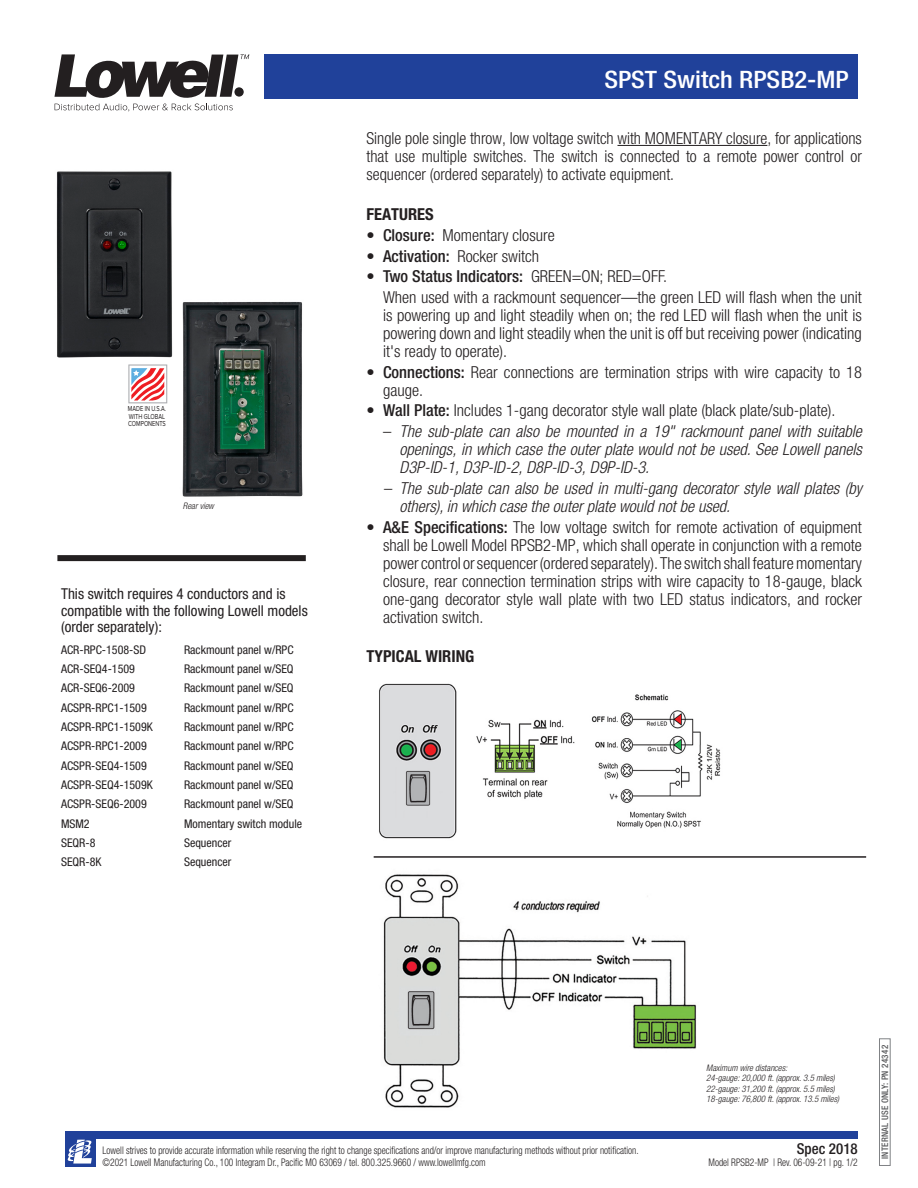
<style>
.page{position:relative;width:918px;height:1188px;background:#fff}
.page>*{position:absolute;margin:0;border:0;box-sizing:border-box;transform-origin:0 0}
.Product_-_Model_No{font:500 condensed 24px "Helvetica Neue LT Std";color:#fff;scale:1.1 1}
.t1{font:300 condensed 16.5px/18px "Helvetica Neue LT Std";color:#231f20;text-align:justify}
.t2{font:italic 300 condensed 16.5px/18px "Helvetica Neue LT Std";color:#231f20;text-align:justify}
.t3{font:500 condensed 16.5px "Helvetica Neue LT Std";color:#231f20}
.Product_-_Model_No-2{font:700 condensed 16.5px "Helvetica Neue LT Std";color:#231f20}
.t4{font:condensed 15px/16.5px "Helvetica Neue LT Std";color:#231f20}
.t5{font:500 condensed 15px "Helvetica Neue LT Std";color:#231f20}
.t6{font:condensed 12px "Helvetica Neue LT Std";color:#231f20}
.t7{font:300 condensed 10.5px/12px "Helvetica Neue LT Std";color:#231f20;scale:.9 1}
.t8{font:italic 300 condensed 9px "Helvetica Neue LT Std";color:#231f20}
.t9{font:500 condensed 9px "Helvetica Neue LT Std";letter-spacing:.03em;color:#57585a}
.t10{font:7.5px "Proxima Nova";color:#231f20;scale:.75 1}
.s1{font-weight:500}
.s2{font-weight:300}
.s3{font-style:normal}
</style>
<div class="page">
<div style="left:264px;top:54px;width:594px;height:45px;background:#20419a"></div>
<svg style="left:54px;top:54px;width:195px;height:57px"></svg>
<div style="left:65px;top:1131px;width:793px;height:7px;background:#20419a"></div>
<div style="left:65px;top:1133px;width:30px;height:34px;background:#20419a"></div>
<svg style="left:67px;top:1140px;width:25px;height:24px"></svg>
<div style="left:879px;top:1038px;width:12px;height:128px;border:1px solid #808285"></div>
<img style="left:379px;top:683px;width:342px;height:156px">
<img style="left:383px;top:874px;width:314px;height:234px">
<hr style="left:374px;top:856px;width:492px;height:2px;background:#231f20">
<img style="left:182px;top:301px;width:121px;height:196px">
<img style="left:56px;top:171px;width:117px;height:187px">
<svg style="left:128px;top:364px;width:39px;height:39px"></svg>
<hr style="left:617px;top:145px;width:150px;height:1px;background:#231f20">
<div style="left:57px;top:555px;width:249px;height:6px;background:#231f20"></div>
<p class="t10" style="left:128px;top:405px;width:53px">MADE IN U.S.A.</p>
<p class="t10" style="left:129px;top:412px;width:50px">WITH GLOBAL</p>
<p class="t10" style="left:128px;top:420px;width:52px">COMPONENTS</p>
<p class="t8" style="left:183px;top:501px;width:32px">Rear view</p>
<p class="t4" style="left:61px;top:585px;width:248px">This switch requires 4 conductors and is compatible with the following Lowell models (order separately):</p>
<p class="t6" style="left:61px;top:642px;width:87px">ACR-RPC-1508-SD</p>
<p class="t6" style="left:184px;top:642px;width:111px">Rackmount panel w/RPC</p>
<p class="t6" style="left:61px;top:662px;width:75px">ACR-SEQ4-1509</p>
<p class="t6" style="left:184px;top:662px;width:111px">Rackmount panel w/SEQ</p>
<p class="t6" style="left:61px;top:681px;width:75px">ACR-SEQ6-2009</p>
<p class="t6" style="left:184px;top:681px;width:111px">Rackmount panel w/SEQ</p>
<p class="t6" style="left:61px;top:700px;width:87px">ACSPR-RPC1-1509</p>
<p class="t6" style="left:184px;top:700px;width:111px">Rackmount panel w/RPC</p>
<p class="t6" style="left:61px;top:720px;width:93px">ACSPR-RPC1-1509K</p>
<p class="t6" style="left:184px;top:720px;width:111px">Rackmount panel w/RPC</p>
<p class="t6" style="left:61px;top:739px;width:87px">ACSPR-RPC1-2009</p>
<p class="t6" style="left:184px;top:739px;width:111px">Rackmount panel w/RPC</p>
<p class="t6" style="left:61px;top:758px;width:87px">ACSPR-SEQ4-1509</p>
<p class="t6" style="left:184px;top:758px;width:111px">Rackmount panel w/SEQ</p>
<p class="t6" style="left:61px;top:778px;width:93px">ACSPR-SEQ4-1509K</p>
<p class="t6" style="left:184px;top:778px;width:111px">Rackmount panel w/SEQ</p>
<p class="t6" style="left:61px;top:797px;width:87px">ACSPR-SEQ6-2009</p>
<p class="t6" style="left:184px;top:797px;width:111px">Rackmount panel w/SEQ</p>
<p class="t6" style="left:61px;top:816px;width:30px">MSM2</p>
<p class="t6" style="left:184px;top:816px;width:120px">Momentary switch module</p>
<p class="t6" style="left:61px;top:836px;width:36px">SEQR-8</p>
<p class="t6" style="left:184px;top:836px;width:49px">Sequencer</p>
<p class="t6" style="left:61px;top:855px;width:42px">SEQR-8K</p>
<p class="t6" style="left:184px;top:855px;width:49px">Sequencer</p>
<p class="Product_-_Model_No" style="left:604px;top:65px;width:224px">SPST Switch RPSB2-MP</p>
<p class="t1" style="left:367px;top:129px;width:497px">Single pole single throw, low voltage switch with MOMENTARY closure, for applications that use multiple switches. The switch is connected to a remote power control or sequencer (ordered separately) to activate equipment.</p>
<p class="Product_-_Model_No-2" style="left:367px;top:205px;width:69px">FEATURES</p>
<p class="t1" style="left:367px;top:226px;width:190px"><span class="s1">• Closure:</span> Momentary closure</p>
<p class="t1" style="left:367px;top:247px;width:174px">• <span class="s1">Activation:</span> Rocker switch</p>
<p class="t3" style="left:367px;top:267px;width:302px"><span class="s2">•</span> Two Status Indicators: <span class="s2">GREEN=ON; RED=OFF.</span></p>
<p class="t1" style="left:383px;top:288px;width:480px">When used with a rackmount sequencer—the green LED will flash when the unit is powering up and light steadily when on; the red LED will flash when the unit is powering down and light steadily when the unit is off but receiving power (indicating it's ready to operate).</p>
<p class="t1" style="left:383px;top:363px;width:480px;text-indent:-16px">• <span class="s1">Connections:</span> Rear connections are termination strips with wire capacity to 18 gauge.</p>
<p class="t1" style="left:367px;top:402px;width:470px">• <span class="s1">Wall Plate:</span> Includes 1-gang decorator style wall plate (black plate/sub-plate).</p>
<p class="t2" style="left:400px;top:423px;width:464px;text-indent:-16px"><span class="s3">–</span> The sub-plate can also be mounted in a 19" rackmount panel with suitable openings, in which case the outer plate would not be used. See Lowell panels D3P-ID-1, D3P-ID-2, D8P-ID-3, D9P-ID-3.</p>
<p class="t2" style="left:400px;top:479px;width:464px;text-indent:-16px">– The sub-plate can also be used in multi-gang decorator style wall plates (by others), in which case the outer plate would not be used.</p>
<p class="t1" style="left:383px;top:518px;width:480px;text-indent:-16px">• <span class="s1">A&amp;E Specifications:</span> The low voltage switch for remote activation of equipment shall be Lowell Model RPSB2-MP, which shall operate in conjunction with a remote power control or sequencer (ordered separately). The switch shall feature momentary closure, rear connection termination strips with wire capacity to 18-gauge, black one-gang decorator style wall plate with two LED status indicators, and rocker activation switch.</p>
<p class="Product_-_Model_No-2" style="left:367px;top:647px;width:109px">TYPICAL WIRING</p>
<p class="t8" style="left:706px;top:1063px;width:83px">Maximum wire distances:</p>
<p class="t8" style="left:706px;top:1073px;width:130px">24-gauge: 20,000 ft. (approx. 3.5 miles)</p>
<p class="t8" style="left:706px;top:1084px;width:130px">22-gauge: 31,200 ft. (approx. 5.5 miles)</p>
<p class="t8" style="left:706px;top:1094px;width:135px">18-gauge: 76,800 ft. (approx. 13.5 miles)</p>
<p class="t7" style="left:103px;top:1144px;width:597px">Lowell strives to provide accurate information while reserving the right to change specifications and/or improve manufacturing methods without prior notification. ©2021 Lowell Manufacturing Co., 100 Integram Dr., Pacific MO 63069 / tel. 800.325.9660 / www.lowellmfg.com</p>
<p class="t5" style="left:797px;top:1139px;width:63px">Spec 2018</p>
<p class="t7" style="left:709px;top:1156px;width:167px">Model RPSB2-MP | Rev. 06-09-21 | pg. 1/2</p>
<p class="t9" style="left:879px;top:1159px;width:115px;rotate:-90deg">INTERNAL USE ONLY: PN 24342</p>
</div>
